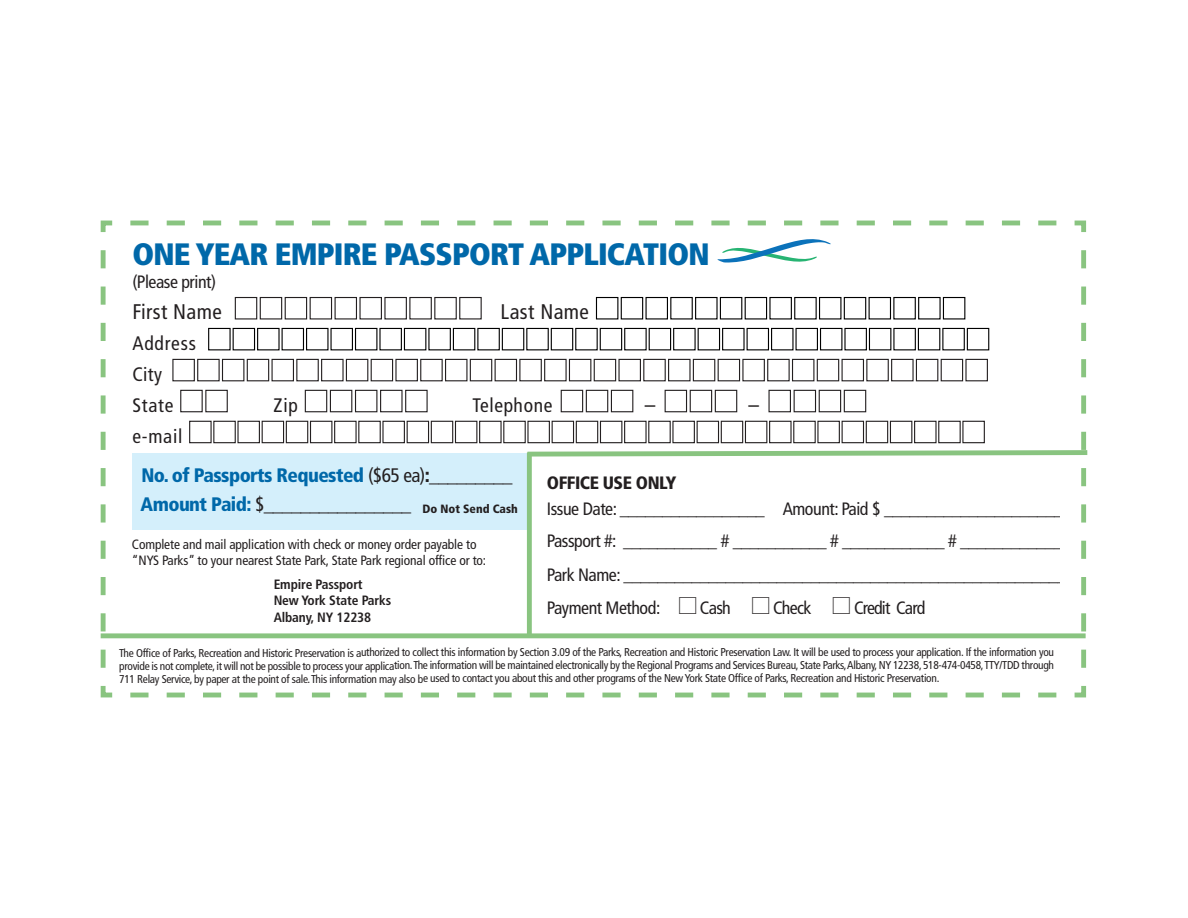
<style>
.page{position:relative;width:1188px;height:918px;background:#fff}
.page>*{position:absolute;margin:0;border:0;box-sizing:border-box;transform-origin:0 0}
.t1{font:900 condensed 30.9px "Frutiger LT Std";letter-spacing:-.025em;color:#0068a9}
.t2{font:condensed 21.15px "Frutiger LT Std";letter-spacing:.02em;color:#231f20}
.t3{font:condensed 19.5px "Frutiger LT Std";letter-spacing:.04em;color:#231f20}
.t4{font:900 condensed 19.5px "Frutiger LT Std";letter-spacing:-.03em;color:#0068a9}
.t5{font:condensed 17.85px "Frutiger LT Std";letter-spacing:-.025em;color:#231f20}
.t6{font:900 condensed 17.85px "Frutiger LT Std";letter-spacing:-.025em;color:#231f20}
.t7{font:condensed 17.85px "Frutiger LT Std";letter-spacing:-.05em;color:#231f20}
.t8{font:condensed 13.5px "Frutiger LT Std";letter-spacing:-.01em;color:#231f20}
.t9{font:700 condensed 13.5px "Frutiger LT Std";letter-spacing:-.01em;color:#231f20}
.t10{font:900 condensed 12px "Frutiger LT Std";color:#231f20}
.t11{font:condensed 11.4px/13px "Frutiger LT Std";letter-spacing:-.025em;color:#231f20;text-align:justify}
.s1{font-weight:400;color:#231f20}
.s2{color:#231f20}
.s3{font-weight:900;color:#0068a9}
</style>
<div class="page">
<svg style="left:100px;top:220px;width:987px;height:478px"></svg>
<div style="left:132px;top:453px;width:398px;height:77px;background:#d4effb"></div>
<div style="left:235px;top:297px;width:22px;height:22px;border:1px solid #231f20"></div>
<div style="left:260px;top:297px;width:22px;height:22px;border:1px solid #231f20"></div>
<div style="left:285px;top:297px;width:22px;height:22px;border:1px solid #231f20"></div>
<div style="left:310px;top:297px;width:22px;height:22px;border:1px solid #231f20"></div>
<div style="left:335px;top:297px;width:22px;height:22px;border:1px solid #231f20"></div>
<div style="left:359px;top:297px;width:23px;height:22px;border:1px solid #231f20"></div>
<div style="left:384px;top:297px;width:23px;height:22px;border:1px solid #231f20"></div>
<div style="left:409px;top:297px;width:23px;height:22px;border:1px solid #231f20"></div>
<div style="left:434px;top:297px;width:23px;height:22px;border:1px solid #231f20"></div>
<div style="left:459px;top:297px;width:23px;height:22px;border:1px solid #231f20"></div>
<div style="left:208px;top:328px;width:23px;height:22px;border:1px solid #000"></div>
<div style="left:233px;top:328px;width:22px;height:22px;border:1px solid #000"></div>
<div style="left:257px;top:328px;width:23px;height:22px;border:1px solid #000"></div>
<div style="left:282px;top:328px;width:22px;height:22px;border:1px solid #000"></div>
<div style="left:306px;top:328px;width:23px;height:22px;border:1px solid #000"></div>
<div style="left:330px;top:328px;width:23px;height:22px;border:1px solid #000"></div>
<div style="left:355px;top:328px;width:22px;height:22px;border:1px solid #000"></div>
<div style="left:379px;top:328px;width:23px;height:22px;border:1px solid #000"></div>
<div style="left:404px;top:328px;width:22px;height:22px;border:1px solid #000"></div>
<div style="left:428px;top:328px;width:23px;height:22px;border:1px solid #000"></div>
<div style="left:453px;top:328px;width:22px;height:22px;border:1px solid #000"></div>
<div style="left:477px;top:328px;width:23px;height:22px;border:1px solid #000"></div>
<div style="left:502px;top:328px;width:22px;height:22px;border:1px solid #000"></div>
<div style="left:172px;top:359px;width:23px;height:22px;border:1px solid #231f20"></div>
<div style="left:197px;top:359px;width:23px;height:22px;border:1px solid #231f20"></div>
<div style="left:222px;top:359px;width:22px;height:22px;border:1px solid #231f20"></div>
<div style="left:247px;top:359px;width:22px;height:22px;border:1px solid #231f20"></div>
<div style="left:272px;top:359px;width:22px;height:22px;border:1px solid #231f20"></div>
<div style="left:296px;top:359px;width:23px;height:22px;border:1px solid #231f20"></div>
<div style="left:321px;top:359px;width:23px;height:22px;border:1px solid #231f20"></div>
<div style="left:346px;top:359px;width:22px;height:22px;border:1px solid #231f20"></div>
<div style="left:371px;top:359px;width:22px;height:22px;border:1px solid #231f20"></div>
<div style="left:395px;top:359px;width:23px;height:22px;border:1px solid #231f20"></div>
<div style="left:420px;top:359px;width:23px;height:22px;border:1px solid #231f20"></div>
<div style="left:445px;top:359px;width:22px;height:22px;border:1px solid #231f20"></div>
<div style="left:470px;top:359px;width:22px;height:22px;border:1px solid #231f20"></div>
<div style="left:495px;top:359px;width:22px;height:22px;border:1px solid #231f20"></div>
<div style="left:180px;top:390px;width:23px;height:22px;border:1px solid #231f20"></div>
<div style="left:205px;top:390px;width:23px;height:22px;border:1px solid #231f20"></div>
<div style="left:305px;top:390px;width:22px;height:22px;border:1px solid #231f20"></div>
<div style="left:330px;top:390px;width:22px;height:22px;border:1px solid #231f20"></div>
<div style="left:355px;top:390px;width:22px;height:22px;border:1px solid #231f20"></div>
<div style="left:380px;top:390px;width:23px;height:22px;border:1px solid #231f20"></div>
<div style="left:405px;top:390px;width:23px;height:22px;border:1px solid #231f20"></div>
<div style="left:189px;top:421px;width:23px;height:22px;border:1px solid #231f20"></div>
<div style="left:213px;top:421px;width:23px;height:22px;border:1px solid #231f20"></div>
<div style="left:237px;top:421px;width:23px;height:22px;border:1px solid #231f20"></div>
<div style="left:262px;top:421px;width:22px;height:22px;border:1px solid #231f20"></div>
<div style="left:286px;top:421px;width:22px;height:22px;border:1px solid #231f20"></div>
<div style="left:310px;top:421px;width:22px;height:22px;border:1px solid #231f20"></div>
<div style="left:334px;top:421px;width:23px;height:22px;border:1px solid #231f20"></div>
<div style="left:358px;top:421px;width:23px;height:22px;border:1px solid #231f20"></div>
<div style="left:382px;top:421px;width:23px;height:22px;border:1px solid #231f20"></div>
<div style="left:407px;top:421px;width:22px;height:22px;border:1px solid #231f20"></div>
<div style="left:431px;top:421px;width:22px;height:22px;border:1px solid #231f20"></div>
<div style="left:455px;top:421px;width:22px;height:22px;border:1px solid #231f20"></div>
<div style="left:479px;top:421px;width:23px;height:22px;border:1px solid #231f20"></div>
<div style="left:503px;top:421px;width:23px;height:22px;border:1px solid #231f20"></div>
<div style="left:101px;top:633px;width:985px;height:5px;background:#89c480"></div>
<svg style="left:523px;top:236px;width:565px;height:432px"></svg>
<p class="t1" style="left:132px;top:236px;width:579px">ONE YEAR EMPIRE PASSPORT APPLICATION</p>
<p class="t5" style="left:132px;top:271px;width:85px">(Please print)</p>
<p class="t2" style="left:132px;top:299px;width:91px">First Name</p>
<p class="t2" style="left:501px;top:299px;width:90px">Last Name</p>
<p class="t3" style="left:132px;top:332px;width:65px">Address</p>
<p class="t3" style="left:132px;top:363px;width:31px">City</p>
<p class="t3" style="left:132px;top:394px;width:43px">State</p>
<p class="t3" style="left:274px;top:394px;width:26px">Zip</p>
<p class="t3" style="left:472px;top:394px;width:81px">Telephone</p>
<p class="t2" style="left:645px;top:392px;width:12px">–</p>
<p class="t2" style="left:749px;top:392px;width:12px">–</p>
<p class="t3" style="left:132px;top:425px;width:52px">e-mail</p>
<p class="t6" style="left:547px;top:472px;width:131px">OFFICE USE ONLY</p>
<p class="t5" style="left:547px;top:499px;width:518px">Issue Date: _________________ Amount: Paid $ _____________________</p>
<p class="t5" style="left:547px;top:531px;width:517px">Passport #: ___________ # ___________ # ____________ # ____________</p>
<p class="t5" style="left:547px;top:564px;width:521px">Park Name: ____________________________________________________</p>
<p class="t5" style="left:547px;top:598px;width:115px">Payment Method:</p>
<p class="t5" style="left:700px;top:598px;width:33px">Cash</p>
<p class="t5" style="left:773px;top:598px;width:40px">Check</p>
<p class="t7" style="left:854px;top:598px;width:73px">Credit Card</p>
<p class="t11" style="left:119px;top:646px;width:936px">The Office of Parks, Recreation and Historic Preservation is authorized to collect this information by Section 3.09 of the Parks, Recreation and Historic Preservation Law. It will be used to process your application. If the information you provide is not complete, it will not be possible to process your application. The information will be maintained electronically by the Regional Programs and Services Bureau, State Parks, Albany, NY 12238, 518-474-0458, TTY/TDD through 711 Relay Service, by paper at the point of sale. This information may also be used to contact you about this and other programs of the New York State Office of Parks, Recreation and Historic Preservation.</p>
<p class="t4" style="left:141px;top:463px;width:373px">No. of Passports Requested <span class="s1">($65 ea)</span><span class="s2">:_________</span></p>
<p class="t3" style="left:141px;top:493px;width:272px"><span class="s3">Amount Paid:</span> $________________</p>
<p class="t10" style="left:423px;top:501px;width:97px">Do Not Send Cash</p>
<p class="t8" style="left:132px;top:536px;width:346px">Complete and mail application with check or money order payable to</p>
<p class="t8" style="left:132px;top:553px;width:356px">“NYS Parks” to your nearest State Park, State Park regional office or to:</p>
<p class="t9" style="left:274px;top:576px;width:91px">Empire Passport</p>
<p class="t9" style="left:274px;top:592px;width:119px">New York State Parks</p>
<p class="t9" style="left:274px;top:609px;width:99px">Albany, NY 12238</p>
</div>
